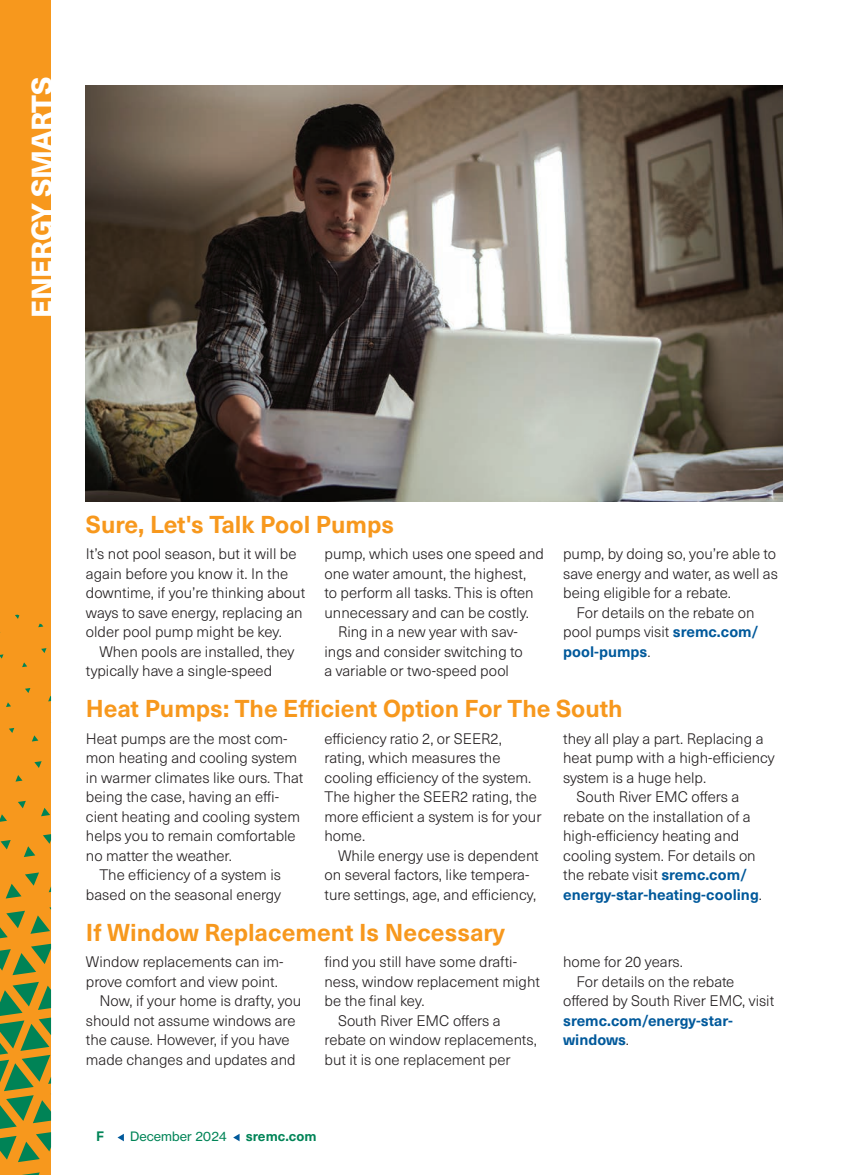
<style>
.page{position:relative;width:851px;height:1175px;background:#fff}
.page>*{position:absolute;margin:0;border:0;box-sizing:border-box;transform-origin:0 0}
.t1{font:800 28.5px "Neue Haas Unica W1 G";letter-spacing:-.025em;color:#fff}
.Headline-Energy-smarts-23{font:700 24px "Neue Haas Unica W1 G";color:#f7981d}
.Text-indent-23{font:300 15px/19.5px "Neue Haas Unica W1 G";color:#231f20}
.Text-noindent-23{font:300 15px/19.5px "Neue Haas Unica W1 G";color:#231f20}
.t2{font:700 13.5px "Neue Haas Unica W1 G";color:#008457}
.t3{font:12.75px "N Haas Grotesk TX Pro 55 Rg";color:#008457}
.s1{font-weight:700;color:#00599b}
</style>
<div class="page">
<div style="left:0;top:0;width:51px;height:1174px;background:#f7981d"></div>
<svg style="left:29px;top:1172px;width:11px;height:2px"></svg>
<svg style="left:0;top:981px;width:52px;height:181px"></svg>
<svg style="left:0;top:907px;width:51px;height:68px"></svg>
<svg style="left:6px;top:872px;width:33px;height:26px"></svg>
<svg style="left:43px;top:834px;width:8px;height:9px"></svg>
<svg style="left:24px;top:846px;width:11px;height:11px"></svg>
<svg style="left:41px;top:808px;width:9px;height:8px"></svg>
<svg style="left:1px;top:840px;width:10px;height:9px"></svg>
<svg style="left:18px;top:800px;width:8px;height:8px"></svg>
<svg style="left:0;top:814px;width:7px;height:8px"></svg>
<svg style="left:34px;top:761px;width:8px;height:7px"></svg>
<svg style="left:15px;top:775px;width:8px;height:6px"></svg>
<svg style="left:32px;top:735px;width:6px;height:6px"></svg>
<svg style="left:9px;top:728px;width:5px;height:5px"></svg>
<svg style="left:25px;top:688px;width:5px;height:5px"></svg>
<svg style="left:6px;top:702px;width:5px;height:5px"></svg>
<svg style="left:41px;top:648px;width:5px;height:5px"></svg>
<svg style="left:22px;top:662px;width:5px;height:5px"></svg>
<svg style="left:38px;top:623px;width:5px;height:4px"></svg>
<svg style="left:0;top:654px;width:3px;height:4px"></svg>
<svg style="left:15px;top:614px;width:4px;height:5px"></svg>
<svg style="left:117px;top:1133px;width:7px;height:8px"></svg>
<svg style="left:233px;top:1134px;width:6px;height:7px"></svg>
<img style="left:86px;top:85px;width:696px;height:416px">
<h1 class="t1" style="left:20px;top:318px;width:242px;rotate:-90deg">ENERGY SMARTS</h1>
<p class="Headline-Energy-smarts-23" style="left:86px;top:506px;width:309px">Sure, Let's Talk Pool Pumps</p>
<p class="Text-noindent-23" style="left:86px;top:543px;width:221px">It’s not pool season, but it will be again before you know it. In the downtime, if you’re thinking about ways to save energy, replacing an older pool pump might be key.</p>
<p class="Text-indent-23" style="left:86px;top:641px;width:210px;text-indent:13px">When pools are installed, they typically have a single-speed</p>
<p class="Text-indent-23" style="left:324px;top:543px;width:221px">pump, which uses one speed and one water amount, the highest,<br>to perform all tasks. This is often unnecessary and can be costly.</p>
<p class="Text-indent-23" style="left:324px;top:621px;width:200px;text-indent:14px">Ring in a new year with sav&shy;ings and consider switching to a variable or two-speed pool</p>
<p class="Text-indent-23" style="left:563px;top:543px;width:216px;text-align:justify">pump, by doing so, you’re able to save energy and water, as well as being eligible for a rebate.</p>
<p class="Text-indent-23" style="left:563px;top:602px;width:197px;text-indent:14px">For details on the rebate on pool pumps visit <span class="s1">sremc.com/ pool-pumps</span>.</p>
<p class="Headline-Energy-smarts-23" style="left:86px;top:690px;width:538px">Heat Pumps: The Efficient Option For The South</p>
<p class="Text-noindent-23" style="left:86px;top:728px;width:219px">Heat pumps are the most com&shy;mon heating and cooling system in warmer climates like ours. That being the case, having an effi&shy;cient heating and cooling system helps you to remain comfortable no matter the weather.</p>
<p class="Text-indent-23" style="left:86px;top:864px;width:197px;text-align:right">The efficiency of a system is based on the seasonal energy</p>
<p class="Text-indent-23" style="left:324px;top:728px;width:218px">efficiency ratio 2, or SEER2, rating, which measures the cooling efficiency of the system.<br>The higher the SEER2 rating, the more efficient a system is for your home.</p>
<p class="Text-indent-23" style="left:324px;top:845px;width:216px;text-indent:14px">While energy use is dependent on several factors, like tempera&shy;ture settings, age, and efficiency,</p>
<p class="Text-indent-23" style="left:563px;top:728px;width:213px">they all play a part. Replacing a heat pump with a high-efficiency system is a huge help.</p>
<p class="Text-indent-23" style="left:563px;top:786px;width:200px;text-indent:14px">South River EMC offers a rebate on the installation of a high-efficiency heating and cooling system. For details on the rebate visit <span class="s1">sremc.com/ energy-star-heating-cooling</span>.</p>
<p class="Headline-Energy-smarts-23" style="left:86px;top:914px;width:420px">If Window Replacement Is Necessary</p>
<p class="Text-noindent-23" style="left:86px;top:951px;width:199px">Window replacements can im&shy;prove comfort and view point.</p>
<p class="Text-indent-23" style="left:86px;top:990px;width:217px;text-indent:13px">Now, if your home is drafty, you should not assume windows are the cause. However, if you have made changes and updates and</p>
<p class="Text-indent-23" style="left:324px;top:951px;width:217px">find you still have some drafti&shy;ness, window replacement might be the final key.</p>
<p class="Text-indent-23" style="left:324px;top:1010px;width:214px;text-indent:14px">South River EMC offers a rebate on window replacements, but it is one replacement per</p>
<p class="Text-indent-23" style="left:563px;top:951px;width:121px">home for 20 years.</p>
<p class="Text-indent-23" style="left:563px;top:971px;width:212px;text-indent:14px">For details on the rebate offered by South River EMC, visit <span class="s1">sremc.com/energy-star&shy;windows</span>.</p>
<p class="t2" style="left:96px;top:1126px;width:9px">F</p>
<p class="t3" style="left:130px;top:1128px;width:98px">December 2024</p>
<p class="t2" style="left:246px;top:1126px;width:72px">sremc.com</p>
</div>
